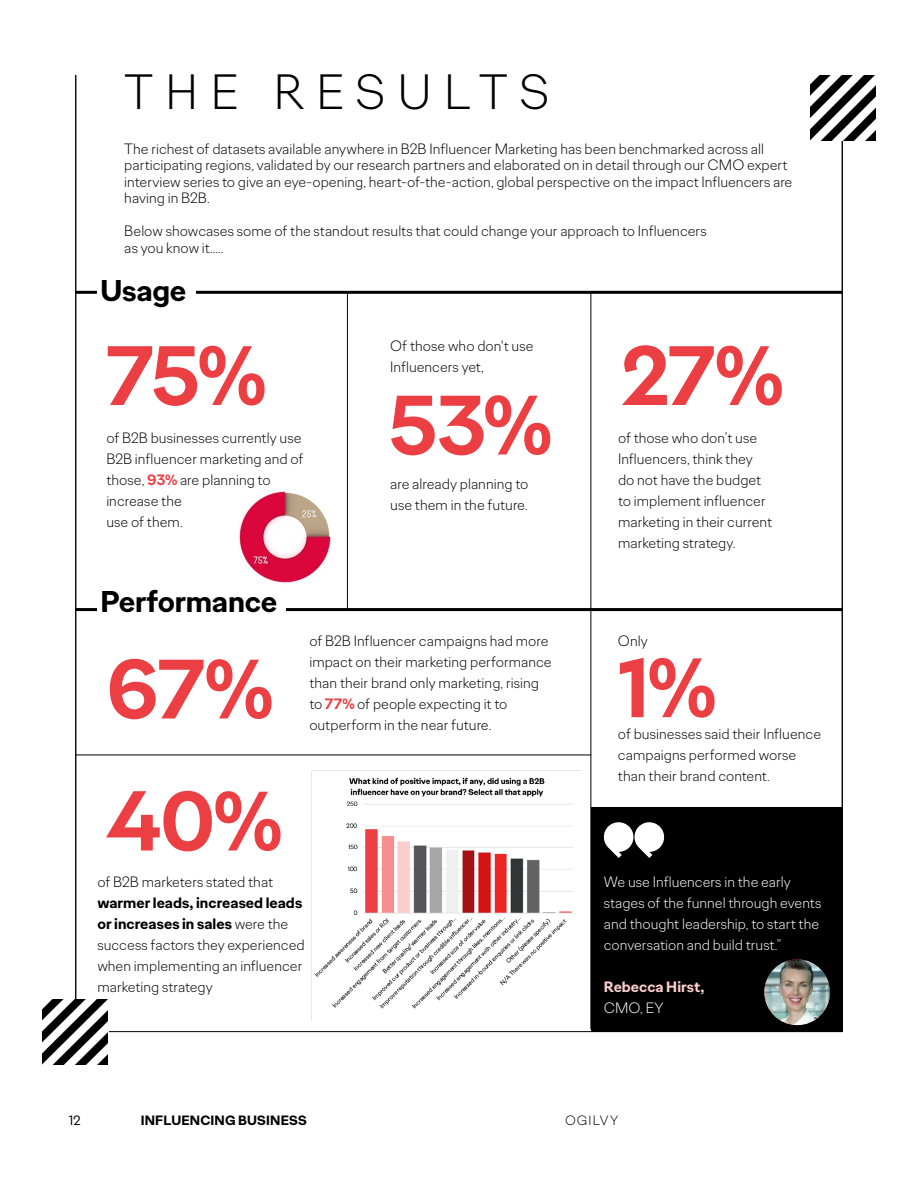
<style>
.page{position:relative;width:918px;height:1188px;background:#fff}
.page>*{position:absolute;margin:0;border:0;box-sizing:border-box;transform-origin:0 0}
.t1{font:700 84px "Ogilvy Sans";letter-spacing:-.025em;color:#eb3f43}
.t2{font:300 49.5px "Ogilvy Sans";letter-spacing:.25em;color:#000}
.t3{font:700 30px "Ogilvy Sans";letter-spacing:-.01em;color:#000}
.t4{font:300 15px/21px "Ogilvy Sans";color:#000}
.t5{font:300 15px/21px "Ogilvy Sans";color:#fff}
.t6{font:700 15px/21px "Ogilvy Sans";color:#fbcece}
.t7{font:700 13.5px "Ogilvy Sans";letter-spacing:.015em;color:#000}
.t8{font:300 13.5px "Ogilvy Sans";letter-spacing:.085em;color:#000}
.t9{font:13.5px "Ogilvy Sans";color:#000}
.s1{font-weight:700;color:#eb3f43}
.s2{font-weight:700}
.s3{font-weight:300;color:#fff}
</style>
<div class="page">
<hr style="left:75px;top:75px;width:1px;height:957px;background:#000">
<hr style="left:842px;top:75px;width:1px;height:957px;background:#000">
<svg style="left:810px;top:75px;width:66px;height:66px"></svg>
<svg style="left:42px;top:999px;width:66px;height:66px"></svg>
<hr style="left:109px;top:1031px;width:734px;height:1px;background:#000">
<hr style="left:75px;top:291px;width:768px;height:3px;background:#000">
<hr style="left:75px;top:608px;width:768px;height:3px;background:#000">
<hr style="left:75px;top:755px;width:516px;height:1px;background:#000">
<div style="left:97px;top:275px;width:99px;height:29px;background:#fff"></div>
<div style="left:97px;top:587px;width:189px;height:28px;background:#fff"></div>
<img style="left:239px;top:491px;width:92px;height:92px">
<hr style="left:591px;top:292px;width:1px;height:737px;background:#000">
<hr style="left:347px;top:292px;width:1px;height:318px;background:#000">
<div style="left:591px;top:807px;width:252px;height:225px;background:#000"></div>
<svg style="left:604px;top:822px;width:60px;height:36px"></svg>
<img style="left:312px;top:770px;width:270px;height:239px">
<img style="left:764px;top:959px;width:66px;height:66px;border-radius:33px">
<p class="t2" style="left:124px;top:60px;width:426px">THE RESULTS</p>
<p class="t4" style="left:124px;top:140px;width:670px;line-height:16.5px">The richest of datasets available anywhere in B2B Influencer Marketing has been benchmarked across all participating regions, validated by our research partners and elaborated on in detail through our CMO expert interview series to give an eye-opening, heart-of-the-action, global perspective on the impact Influencers are having in B2B.</p>
<p class="t4" style="left:124px;top:222px;width:584px;line-height:16.5px">Below showcases some of the standout results that could change your approach to Influencers as you know it…..</p>
<p class="t3" style="left:100px;top:271px;width:88px">Usage</p>
<p class="t4" style="left:390px;top:335px;width:145px">Of those who don't use<br>Influencers yet,</p>
<p class="t1" style="left:106px;top:321px;width:162px">75%</p>
<p class="t1" style="left:622px;top:321px;width:163px">27%</p>
<p class="t1" style="left:388px;top:370px;width:166px">53%</p>
<p class="t4" style="left:106px;top:427px;width:199px">of B2B businesses currently use<br>B2B influencer marketing and of those, <span class="s1">93%</span> are planning to increase the<br>use of them.</p>
<p class="t4" style="left:618px;top:427px;width:156px">of those who don’t use<br>Influencers, think they do not have the budget to implement influencer marketing in their current marketing strategy.</p>
<p class="t4" style="left:390px;top:473px;width:140px">are already planning to use them in the future.</p>
<p class="t3" style="left:100px;top:582px;width:179px">Performance</p>
<p class="t1" style="left:106px;top:634px;width:169px">67%</p>
<p class="t1" style="left:106px;top:766px;width:178px">40%</p>
<p class="t4" style="left:309px;top:630px;width:244px">of B2B Influencer campaigns had more impact on their marketing performance than their brand only marketing, rising to <span class="s1">77%</span> of people expecting it to outperform in the near future.</p>
<p class="t4" style="left:97px;top:871px;width:209px">of B2B marketers stated that <span class="s2">warmer leads, increased leads or increases in sales</span> were the success factors they experienced when implementing an influencer marketing strategy</p>
<p class="t4" style="left:618px;top:630px;width:31px">Only</p>
<p class="t1" style="left:618px;top:633px;width:100px">1%</p>
<p class="t4" style="left:618px;top:723px;width:205px">of businesses said their Influence campaigns performed worse than their brand content.</p>
<p class="t5" style="left:604px;top:871px;width:219px">We use Influencers in the early stages of the funnel through events and thought leadership, to start the conversation and build trust.”</p>
<p class="t6" style="left:604px;top:977px;width:102px">Rebecca Hirst,<br><span class="s3">CMO, EY</span></p>
<p class="t9" style="left:69px;top:1111px;width:13px">12</p>
<p class="t7" style="left:141px;top:1111px;width:168px">INFLUENCING BUSINESS</p>
<p class="t8" style="left:565px;top:1111px;width:55px">OGILVY</p>
</div>
